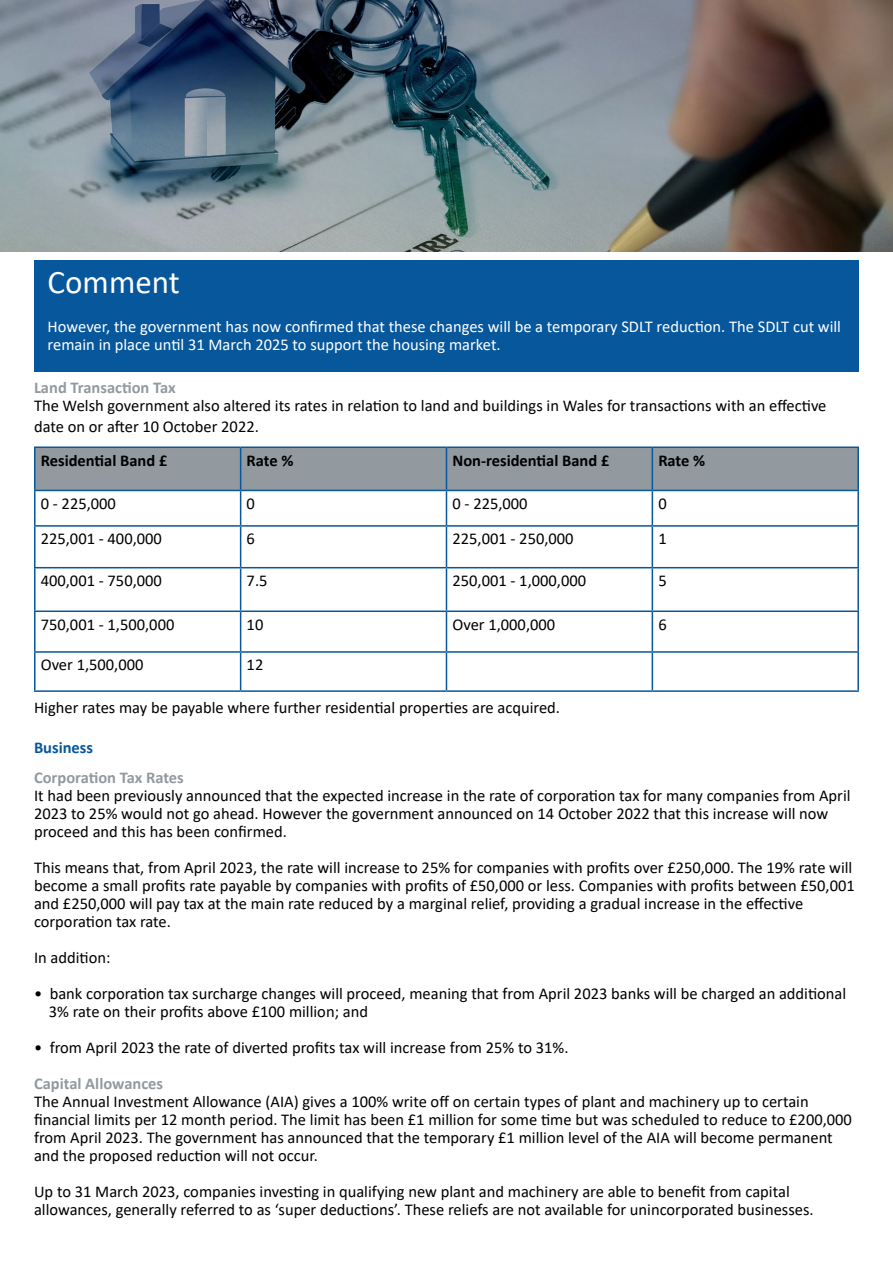
<style>
.page{position:relative;width:893px;height:1263px;background:#fff}
.page>*{position:absolute;margin:0;border:0;box-sizing:border-box;transform-origin:0 0}
.t1{font:33px "Calibri";color:#fff}
.t2{font:16.5px/18px "Calibri";color:#000}
.t3{font:16.5px/18px "Calibri";color:#fff}
.t4{font:700 16.5px "Calibri";color:#92999f}
.t5{font:700 16.5px "Calibri";color:#000}
.t6{font:700 16.5px "Calibri";color:#06579c}
</style>
<div class="page">
<div style="left:36px;top:448px;width:821px;height:42px;background:#92999f"></div>
<hr style="left:34px;top:446px;width:207px;height:2px;background:#06579c">
<hr style="left:34px;top:448px;width:2px;height:42px;background:#06579c">
<hr style="left:34px;top:490px;width:207px;height:1px;background:#06579c">
<hr style="left:34px;top:491px;width:2px;height:34px;background:#06579c">
<hr style="left:34px;top:525px;width:207px;height:2px;background:#06579c">
<hr style="left:34px;top:527px;width:2px;height:40px;background:#06579c">
<hr style="left:34px;top:567px;width:207px;height:1px;background:#06579c">
<hr style="left:34px;top:568px;width:2px;height:42px;background:#06579c">
<hr style="left:34px;top:610px;width:207px;height:2px;background:#06579c">
<hr style="left:34px;top:612px;width:2px;height:39px;background:#06579c">
<hr style="left:34px;top:651px;width:207px;height:2px;background:#06579c">
<hr style="left:34px;top:653px;width:2px;height:37px;background:#06579c">
<hr style="left:34px;top:690px;width:207px;height:2px;background:#06579c">
<hr style="left:241px;top:446px;width:205px;height:2px;background:#06579c">
<hr style="left:240px;top:448px;width:1px;height:42px;background:#06579c">
<hr style="left:241px;top:490px;width:205px;height:1px;background:#06579c">
<hr style="left:240px;top:491px;width:1px;height:34px;background:#06579c">
<hr style="left:241px;top:525px;width:205px;height:2px;background:#06579c">
<hr style="left:240px;top:527px;width:1px;height:40px;background:#06579c">
<hr style="left:241px;top:567px;width:205px;height:1px;background:#06579c">
<hr style="left:240px;top:568px;width:1px;height:42px;background:#06579c">
<hr style="left:241px;top:610px;width:205px;height:2px;background:#06579c">
<hr style="left:240px;top:612px;width:1px;height:39px;background:#06579c">
<hr style="left:241px;top:651px;width:205px;height:2px;background:#06579c">
<hr style="left:240px;top:653px;width:1px;height:37px;background:#06579c">
<hr style="left:241px;top:690px;width:205px;height:2px;background:#06579c">
<hr style="left:446px;top:446px;width:206px;height:2px;background:#06579c">
<hr style="left:446px;top:448px;width:1px;height:42px;background:#06579c">
<hr style="left:446px;top:490px;width:206px;height:1px;background:#06579c">
<hr style="left:446px;top:491px;width:1px;height:34px;background:#06579c">
<hr style="left:446px;top:525px;width:206px;height:2px;background:#06579c">
<hr style="left:446px;top:527px;width:1px;height:40px;background:#06579c">
<hr style="left:446px;top:567px;width:206px;height:1px;background:#06579c">
<hr style="left:446px;top:568px;width:1px;height:42px;background:#06579c">
<hr style="left:446px;top:610px;width:206px;height:2px;background:#06579c">
<hr style="left:446px;top:612px;width:1px;height:39px;background:#06579c">
<hr style="left:446px;top:651px;width:206px;height:2px;background:#06579c">
<hr style="left:446px;top:653px;width:1px;height:37px;background:#06579c">
<hr style="left:446px;top:690px;width:206px;height:2px;background:#06579c">
<hr style="left:652px;top:446px;width:207px;height:2px;background:#06579c">
<hr style="left:652px;top:448px;width:1px;height:42px;background:#06579c">
<hr style="left:857px;top:448px;width:2px;height:42px;background:#06579c">
<hr style="left:652px;top:490px;width:207px;height:1px;background:#06579c">
<hr style="left:652px;top:491px;width:1px;height:34px;background:#06579c">
<hr style="left:857px;top:491px;width:2px;height:34px;background:#06579c">
<hr style="left:652px;top:525px;width:207px;height:2px;background:#06579c">
<hr style="left:652px;top:527px;width:1px;height:40px;background:#06579c">
<hr style="left:857px;top:527px;width:2px;height:40px;background:#06579c">
<hr style="left:652px;top:567px;width:207px;height:1px;background:#06579c">
<hr style="left:652px;top:568px;width:1px;height:42px;background:#06579c">
<hr style="left:857px;top:568px;width:2px;height:42px;background:#06579c">
<hr style="left:652px;top:610px;width:207px;height:2px;background:#06579c">
<hr style="left:652px;top:612px;width:1px;height:39px;background:#06579c">
<hr style="left:857px;top:612px;width:2px;height:39px;background:#06579c">
<hr style="left:652px;top:651px;width:207px;height:2px;background:#06579c">
<hr style="left:652px;top:653px;width:1px;height:37px;background:#06579c">
<hr style="left:857px;top:653px;width:2px;height:37px;background:#06579c">
<hr style="left:652px;top:690px;width:207px;height:2px;background:#06579c">
<div style="left:34px;top:261px;width:825px;height:111px;background:#06579c"></div>
<img style="left:0;top:0;width:893px;height:252px">
<p class="t1" style="left:48px;top:259px;width:134px">Comment</p>
<p class="t3" style="left:48px;top:317px;width:795px">However, the government has now confirmed that these changes will be a temporary SDLT reduction. The SDLT cut will remain in place until 31 March 2025 to support the housing market.</p>
<p class="t4" style="left:34px;top:376px;width:143px">Land Transaction Tax</p>
<p class="t2" style="left:34px;top:395px;width:794px;line-height:21px">The Welsh government also altered its rates in relation to land and buildings in Wales for transactions with an effective date on or after 10 October 2022.</p>
<p class="t5" style="left:41px;top:448px;width:128px">Residential Band £</p>
<p class="t5" style="left:247px;top:448px;width:48px">Rate %</p>
<p class="t5" style="left:452px;top:448px;width:158px">Non-residential Band £</p>
<p class="t5" style="left:658px;top:448px;width:48px">Rate %</p>
<p class="t2" style="left:41px;top:494px;width:77px">0 - 225,000</p>
<p class="t2" style="left:247px;top:494px;width:10px">0</p>
<p class="t2" style="left:452px;top:494px;width:77px">0 - 225,000</p>
<p class="t2" style="left:658px;top:494px;width:10px">0</p>
<p class="t2" style="left:41px;top:529px;width:123px">225,001 - 400,000</p>
<p class="t2" style="left:247px;top:529px;width:10px">6</p>
<p class="t2" style="left:452px;top:529px;width:123px">225,001 - 250,000</p>
<p class="t2" style="left:658px;top:529px;width:10px">1</p>
<p class="t2" style="left:41px;top:571px;width:123px">400,001 - 750,000</p>
<p class="t2" style="left:247px;top:571px;width:22px">7.5</p>
<p class="t2" style="left:452px;top:571px;width:135px">250,001 - 1,000,000</p>
<p class="t2" style="left:658px;top:571px;width:10px">5</p>
<p class="t2" style="left:41px;top:615px;width:135px">750,001 - 1,500,000</p>
<p class="t2" style="left:247px;top:615px;width:18px">10</p>
<p class="t2" style="left:452px;top:615px;width:104px">Over 1,000,000</p>
<p class="t2" style="left:658px;top:615px;width:10px">6</p>
<p class="t2" style="left:41px;top:655px;width:104px">Over 1,500,000</p>
<p class="t2" style="left:247px;top:655px;width:18px">12</p>
<p class="t2" style="left:34px;top:698px;width:527px">Higher rates may be payable where further residential properties are acquired.</p>
<p class="t6" style="left:34px;top:736px;width:61px">Business</p>
<p class="t4" style="left:34px;top:766px;width:151px">Corporation Tax Rates</p>
<p class="t2" style="left:34px;top:786px;width:818px">It had been previously announced that the expected increase in the rate of corporation tax for many companies from April<br>2023 to 25% would not go ahead. However the government announced on 14 October 2022 that this increase will now proceed and this has been confirmed.</p>
<p class="t2" style="left:34px;top:858px;width:822px">This means that, from April 2023, the rate will increase to 25% for companies with profits over £250,000. The 19% rate will become a small profits rate payable by companies with profits of £50,000 or less. Companies with profits between £50,001 and £250,000 will pay tax at the main rate reduced by a marginal relief, providing a gradual increase in the effective</p>
<p class="t2" style="left:34px;top:912px;width:138px">corporation tax rate.</p>
<p class="t2" style="left:34px;top:948px;width:78px">In addition:</p>
<p class="t2" style="left:34px;top:984px;width:814px">• bank corporation tax surcharge changes will proceed, meaning that from April 2023 banks will be charged an additional</p>
<p class="t2" style="left:49px;top:1002px;width:321px">3% rate on their profits above £100 million; and</p>
<p class="t2" style="left:34px;top:1038px;width:536px">• from April 2023 the rate of diverted profits tax will increase from 25% to 31%.</p>
<p class="t4" style="left:34px;top:1072px;width:131px">Capital Allowances</p>
<p class="t2" style="left:34px;top:1092px;width:776px">The Annual Investment Allowance (AIA) gives a 100% write off on certain types of plant and machinery up to certain</p>
<p class="t2" style="left:34px;top:1110px;width:819px">financial limits per 12 month period. The limit has been £1 million for some time but was scheduled to reduce to £200,000 from April 2023. The government has announced that the temporary £1 million level of the AIA will become permanent and the proposed reduction will not occur.</p>
<p class="t2" style="left:34px;top:1182px;width:757px">Up to 31 March 2023, companies investing in qualifying new plant and machinery are able to benefit from capital</p>
<p class="t2" style="left:34px;top:1200px;width:781px">allowances, generally referred to as ‘super deductions’. These reliefs are not available for unincorporated businesses.</p>
</div>
